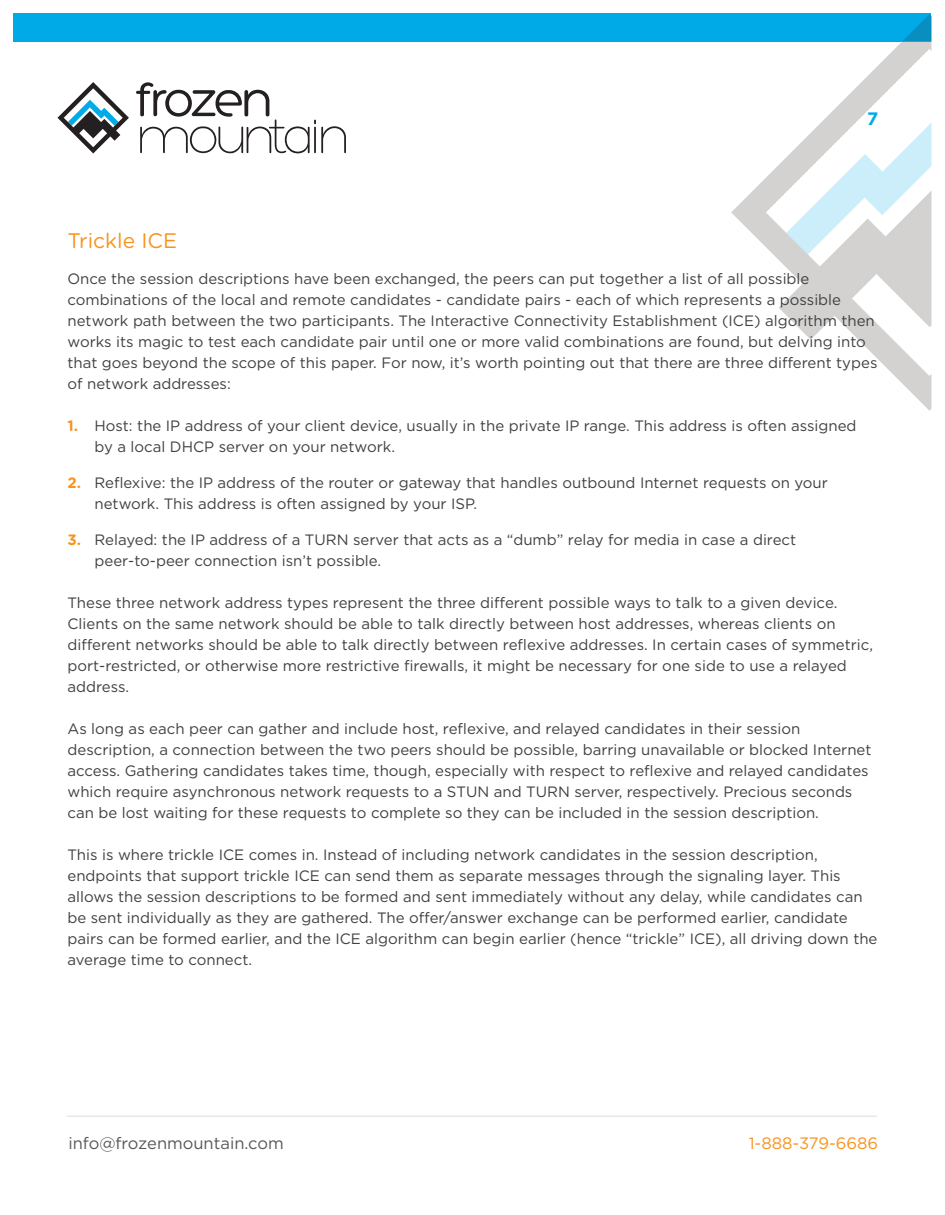
<style>
.page{position:relative;width:945px;height:1215px;background:#fff}
.page>*{position:absolute;margin:0;border:0;box-sizing:border-box;transform-origin:0 0}
.Sub-Heading{font:21px "Gotham Rounded";color:#f7931e}
.t1{font:700 18px "Gotham";color:#00aae7}
.t2{font:16.5px "Gotham";color:#57585a}
.t3{font:16.5px "Gotham";color:#f7931e}
.Body_Copy{font:15px/21px "Gotham";color:#404041}
.s1{font-family:"Gotham Rounded";font-weight:700;color:#f7931e}
</style>
<div class="page">
<div style="left:14px;top:14px;width:918px;height:28px;background:#00aae7"></div>
<svg style="left:731px;top:42px;width:201px;height:369px"></svg>
<svg style="left:902px;top:14px;width:29px;height:28px"></svg>
<svg style="left:786px;top:123px;width:145px;height:131px"></svg>
<svg style="left:136px;top:82px;width:210px;height:72px"></svg>
<svg style="left:58px;top:82px;width:71px;height:72px"></svg>
<hr style="left:67px;top:1116px;width:810px;height:1px;background:#e6e7e8">
<p class="t1" style="left:867px;top:107px;width:13px">7</p>
<p class="Sub-Heading" style="left:68px;top:227px;width:111px">Trickle ICE</p>
<p class="Body_Copy" style="left:68px;top:268px;width:743px">Once the session descriptions have been exchanged, the peers can put together a list of all possible</p>
<p class="Body_Copy" style="left:68px;top:289px;width:812px">combinations of the local and remote candidates - candidate pairs - each of which represents a possible network path between the two participants. The Interactive Connectivity Establishment (ICE) algorithm then works its magic to test each candidate pair until one or more valid combinations are found, but delving into that goes beyond the scope of this paper. For now, it’s worth pointing out that there are three different types of network addresses:</p>
<p class="Body_Copy" style="left:94px;top:415px;width:764px;text-indent:-27px"><span class="s1">1.</span> Host: the IP address of your client device, usually in the private IP range. This address is often assigned by a local DHCP server on your network.</p>
<p class="Body_Copy" style="left:94px;top:472px;width:735px;text-indent:-27px"><span class="s1">2.</span> Reflexive: the IP address of the router or gateway that handles outbound Internet requests on your network. This address is often assigned by your ISP.</p>
<p class="Body_Copy" style="left:94px;top:529px;width:703px;text-indent:-27px"><span class="s1">3.</span> Relayed: the IP address of a TURN server that acts as a “dumb” relay for media in case a direct peer-to-peer connection isn’t possible.</p>
<p class="Body_Copy" style="left:68px;top:592px;width:807px">These three network address types represent the three different possible ways to talk to a given device.<br>Clients on the same network should be able to talk directly between host addresses, whereas clients on different networks should be able to talk directly between reflexive addresses. In certain cases of symmetric, port-restricted, or otherwise more restrictive firewalls, it might be necessary for one side to use a relayed address.</p>
<p class="Body_Copy" style="left:68px;top:718px;width:734px">As long as each peer can gather and include host, reflexive, and relayed candidates in their session</p>
<p class="Body_Copy" style="left:68px;top:739px;width:806px">description, a connection between the two peers should be possible, barring unavailable or blocked Internet access. Gathering candidates takes time, though, especially with respect to reflexive and relayed candidates which require asynchronous network requests to a STUN and TURN server, respectively. Precious seconds can be lost waiting for these requests to complete so they can be included in the session description.</p>
<p class="Body_Copy" style="left:68px;top:844px;width:752px">This is where trickle ICE comes in. Instead of including network candidates in the session description,</p>
<p class="Body_Copy" style="left:68px;top:865px;width:812px">endpoints that support trickle ICE can send them as separate messages through the signaling layer. This allows the session descriptions to be formed and sent immediately without any delay, while candidates can be sent individually as they are gathered. The offer/answer exchange can be performed earlier, candidate pairs can be formed earlier, and the ICE algorithm can begin earlier (hence “trickle” ICE), all driving down the average time to connect.</p>
<p class="t2" style="left:68px;top:1132px;width:217px">info@frozenmountain.com</p>
<p class="t3" style="left:749px;top:1132px;width:131px">1-888-379-6686</p>
</div>
